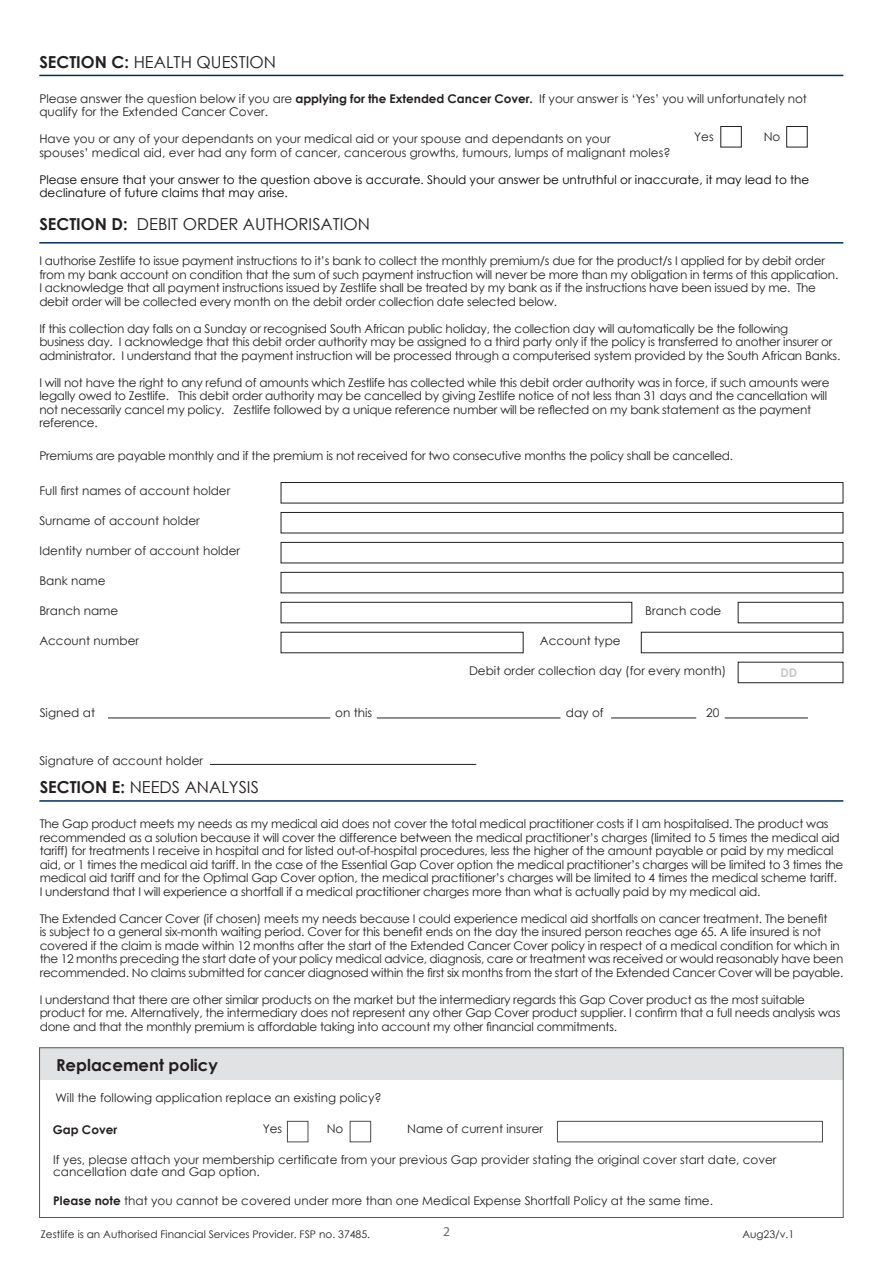
<style>
.page{position:relative;width:893px;height:1263px;background:#fff}
.page>*{position:absolute;margin:0;border:0;box-sizing:border-box;transform-origin:0 0}
.bullet{font:16.5px "Century Gothic";color:#231f20}
.bullet-2{font:700 16.5px "Century Gothic";color:#231f20}
.t1{font:13.5px "Myriad Pro";color:#69696c}
.bullet-3{font:12px/13.5px "Century Gothic";letter-spacing:-.02em;color:#231f20}
.bullet-4{font:12px/13.5px "Century Gothic";color:#231f20}
.bullet-5{font:12px/13.5px "Century Gothic";color:#000}
.bullet-6{font:700 12px "Century Gothic";color:#231f20}
.bullet-7{font:700 12px "Century Gothic";color:#c7c8ca}
.bullet-8{font:10.5px "Century Gothic";color:#231f20}
.Body{font:10.5px "Century Gothic";color:#231f20}
.t2{font:10.5px "Century Gothic";color:#4d5b50}
.s1{font-weight:700}
</style>
<div class="page">
<hr style="left:39px;top:242px;width:804px;height:2px;background:#003058">
<div style="left:281px;top:512px;width:562px;height:21px;border:1px solid #231f20"></div>
<div style="left:281px;top:572px;width:562px;height:21px;border:1px solid #231f20"></div>
<div style="left:281px;top:632px;width:243px;height:21px;border:1px solid #231f20"></div>
<div style="left:641px;top:632px;width:202px;height:21px;border:1px solid #231f20"></div>
<div style="left:281px;top:542px;width:562px;height:21px;border:1px solid #231f20"></div>
<div style="left:281px;top:602px;width:351px;height:21px;border:1px solid #231f20"></div>
<div style="left:738px;top:602px;width:105px;height:21px;border:1px solid #231f20"></div>
<div style="left:738px;top:662px;width:105px;height:21px;border:1px solid #231f20"></div>
<hr style="left:210px;top:764px;width:266px;height:1px;background:#231f20">
<hr style="left:39px;top:75px;width:804px;height:1px;background:#003058">
<hr style="left:39px;top:800px;width:804px;height:2px;background:#003058">
<div style="left:720px;top:126px;width:22px;height:21px;border:1px solid #231f20"></div>
<div style="left:786px;top:126px;width:22px;height:21px;border:1px solid #231f20"></div>
<div style="left:281px;top:482px;width:562px;height:21px;border:1px solid #231f20"></div>
<hr style="left:108px;top:717px;width:222px;height:1px;background:#231f20">
<hr style="left:377px;top:717px;width:183px;height:1px;background:#231f20">
<hr style="left:611px;top:717px;width:85px;height:1px;background:#231f20">
<hr style="left:725px;top:717px;width:83px;height:1px;background:#231f20">
<div style="left:39px;top:1047px;width:804px;height:33px;background:#e1e2e4"></div>
<div style="left:557px;top:1121px;width:266px;height:21px;border:1px solid #4b4c4d"></div>
<div style="left:287px;top:1121px;width:21px;height:21px;border:1px solid #4b4c4d"></div>
<div style="left:350px;top:1121px;width:21px;height:21px;border:1px solid #4b4c4d"></div>
<div style="left:39px;top:1047px;width:804px;height:171px;border:1px solid #4d5b50"></div>
<p class="bullet" style="left:39px;top:50px;width:238px"><span class="s1">SECTION C:</span> HEALTH QUESTION</p>
<p class="bullet-4" style="left:39px;top:91px;width:769px">Please answer the question below if you are <span class="s1">applying for the Extended Cancer Cover.</span> If your answer is ‘Yes’ you will unfortunately not qualify for the Extended Cancer Cover.</p>
<p class="bullet-4" style="left:39px;top:132px;width:573px">Have you or any of your dependants on your medical aid or your spouse and dependants on your</p>
<p class="bullet-4" style="left:39px;top:145px;width:633px">spouses’ medical aid, ever had any form of cancer, cancerous growths, tumours, lumps of malignant moles?</p>
<p class="bullet-5" style="left:39px;top:172px;width:771px">Please ensure that your answer to the question above is accurate. Should your answer be untruthful or inaccurate, it may lead to the declinature of future claims that may arise.</p>
<p class="bullet-3" style="left:694px;top:130px;width:21px">Yes</p>
<p class="bullet-3" style="left:764px;top:130px;width:18px">No</p>
<p class="bullet" style="left:39px;top:213px;width:332px"><span class="s1">SECTION D:</span> DEBIT ORDER AUTHORISATION</p>
<p class="bullet-3" style="left:39px;top:254px;width:800px">I authorise Zestlife to issue payment instructions to it’s bank to collect the monthly premium/s due for the product/s I applied for by debit order from my bank account on condition that the sum of such payment instruction will never be more than my obligation in terms of this application.<br>I acknowledge that all payment instructions issued by Zestlife shall be treated by my bank as if the instructions have been issued by me. The debit order will be collected every month on the debit order collection date selected below.</p>
<p class="bullet-3" style="left:39px;top:321px;width:802px">If this collection day falls on a Sunday or recognised South African public holiday, the collection day will automatically be the following<br>business day. I acknowledge that this debit order authority may be assigned to a third party only if the policy is transferred to another insurer or administrator. I understand that the payment instruction will be processed through a computerised system provided by the South African Banks.</p>
<p class="bullet-3" style="left:39px;top:375px;width:792px">I will not have the right to any refund of amounts which Zestlife has collected while this debit order authority was in force, if such amounts were legally owed to Zestlife. This debit order authority may be cancelled by giving Zestlife notice of not less than 31 days and the cancellation will not necessarily cancel my policy. Zestlife followed by a unique reference number will be reflected on my bank statement as the payment reference.</p>
<p class="bullet-3" style="left:39px;top:449px;width:695px">Premiums are payable monthly and if the premium is not received for two consecutive months the policy shall be cancelled.</p>
<p class="bullet-4" style="left:39px;top:483px;width:193px">Full first names of account holder</p>
<p class="bullet-4" style="left:39px;top:513px;width:162px">Surname of account holder</p>
<p class="bullet-4" style="left:39px;top:543px;width:202px">Identity number of account holder</p>
<p class="bullet-4" style="left:39px;top:573px;width:68px">Bank name</p>
<p class="bullet-4" style="left:39px;top:603px;width:80px">Branch name</p>
<p class="bullet-4" style="left:645px;top:603px;width:78px">Branch code</p>
<p class="bullet-4" style="left:39px;top:633px;width:101px">Account number</p>
<p class="bullet-4" style="left:540px;top:633px;width:82px">Account type</p>
<p class="bullet-4" style="left:469px;top:663px;width:259px">Debit order collection day (for every month)</p>
<p class="bullet-7" style="left:780px;top:663px;width:18px">DD</p>
<p class="bullet-4" style="left:40px;top:705px;width:57px">Signed at</p>
<p class="bullet-3" style="left:335px;top:705px;width:38px">on this</p>
<p class="bullet-3" style="left:566px;top:705px;width:39px">day of</p>
<p class="bullet-3" style="left:706px;top:705px;width:15px">20</p>
<p class="bullet-4" style="left:39px;top:753px;width:165px">Signature of account holder</p>
<p class="bullet" style="left:40px;top:776px;width:221px"><span class="s1">SECTION E:</span> NEEDS ANALYSIS</p>
<p class="bullet-3" style="left:40px;top:817px;width:790px">The Gap product meets my needs as my medical aid does not cover the total medical practitioner costs if I am hospitalised. The product was</p>
<p class="bullet-3" style="left:40px;top:830px;width:801px">recommended as a solution because it will cover the difference between the medical practitioner’s charges (limited to 5 times the medical aid</p>
<p class="bullet-3" style="left:40px;top:844px;width:795px">tariff) for treatments I receive in hospital and for listed out-of-hospital procedures, less the higher of the amount payable or paid by my medical</p>
<p class="bullet-3" style="left:40px;top:857px;width:805px">aid, or 1 times the medical aid tariff. In the case of the Essential Gap Cover option the medical practitioner’s charges will be limited to 3 times the</p>
<p class="bullet-3" style="left:40px;top:871px;width:799px">medical aid tariff and for the Optimal Gap Cover option, the medical practitioner’s charges will be limited to 4 times the medical scheme tariff.</p>
<p class="bullet-3" style="left:40px;top:884px;width:722px">I understand that I will experience a shortfall if a medical practitioner charges more than what is actually paid by my medical aid.</p>
<p class="bullet-3" style="left:40px;top:911px;width:789px">The Extended Cancer Cover (if chosen) meets my needs because I could experience medical aid shortfalls on cancer treatment. The benefit</p>
<p class="bullet-3" style="left:40px;top:925px;width:783px">is subject to a general six-month waiting period. Cover for this benefit ends on the day the insured person reaches age 65. A life insured is not</p>
<p class="bullet-3" style="left:40px;top:938px;width:802px">covered if the claim is made within 12 months after the start of the Extended Cancer Cover policy in respect of a medical condition for which in</p>
<p class="bullet-3" style="left:40px;top:952px;width:805px">the 12 months preceding the start date of your policy medical advice, diagnosis, care or treatment was received or would reasonably have been</p>
<p class="bullet-3" style="left:40px;top:965px;width:805px">recommended. No claims submitted for cancer diagnosed within the first six months from the start of the Extended Cancer Cover will be payable.</p>
<p class="bullet-3" style="left:40px;top:992px;width:802px">I understand that there are other similar products on the market but the intermediary regards this Gap Cover product as the most suitable product for me. Alternatively, the intermediary does not represent any other Gap Cover product supplier. I confirm that a full needs analysis was done and that the monthly premium is affordable taking into account my other financial commitments.</p>
<p class="bullet-2" style="left:56px;top:1053px;width:164px">Replacement policy</p>
<p class="bullet-4" style="left:55px;top:1090px;width:328px">Will the following application replace an existing policy?</p>
<p class="bullet-3" style="left:263px;top:1122px;width:21px">Yes</p>
<p class="bullet-3" style="left:327px;top:1122px;width:18px">No</p>
<p class="bullet-4" style="left:407px;top:1122px;width:137px">Name of current insurer</p>
<p class="bullet-4" style="left:53px;top:1153px;width:725px;line-height:12px">If yes, please attach your membership certificate from your previous Gap provider stating the original cover start date, cover cancellation date and Gap option.</p>
<p class="bullet-4" style="left:53px;top:1193px;width:661px"><span class="s1">Please note</span> that you cannot be covered under more than one Medical Expense Shortfall Policy at the same time.</p>
<p class="bullet-6" style="left:53px;top:1120px;width:66px">Gap Cover</p>
<p class="t2" style="left:44px;top:1213px;width:53px;rotate:-90deg">JUNE 2019</p>
<p class="t1" style="left:443px;top:1223px;width:8px">2</p>
<p class="bullet-8" style="left:41px;top:1227px;width:331px">Zestlife is an Authorised Financial Services Provider. FSP no. 37485.</p>
<p class="Body" style="left:742px;top:1227px;width:53px">Aug23/v.1</p>
</div>
